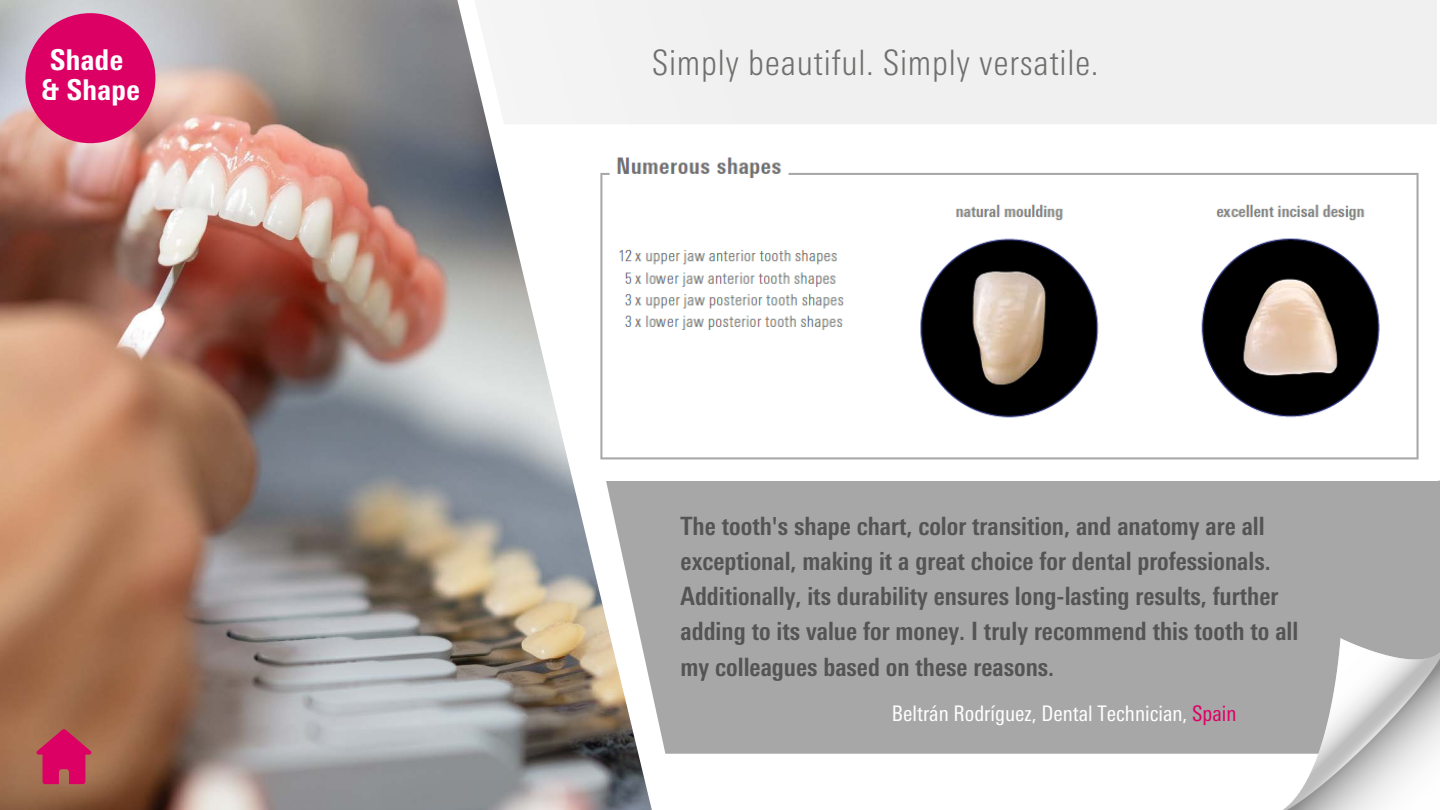
<style>
.page{position:relative;width:1440px;height:810px;background:#fff}
.page>*{position:absolute;margin:0;border:0;box-sizing:border-box;transform-origin:0 0}
.t1{font:300 condensed 35px "Univers Next Pro";letter-spacing:.02em;color:#6f6f6e}
.t2{font:800 condensed 28.6px "Univers Next Pro";letter-spacing:.015em;color:#fff}
.t3{font:700 condensed 25.2px/35.2px "Univers Next Pro";color:#545454}
.t4{font:condensed 21.4px "Univers Next Pro";color:#fff}
.s1{color:#dd0064}
</style>
<div class="page">
<div style="left:652px;top:0;width:785px;height:124px;background:#f0f0f0"></div>
<img style="left:0;top:0;width:652px;height:810px">
<div style="left:25px;top:13px;width:130px;height:130px;background:#dd0064;border-radius:50%"></div>
<div style="left:606px;top:481px;width:834px;height:273px;background:#a7a7a8"></div>
<img style="left:1271px;top:638px;width:169px;height:172px">
<svg style="left:36px;top:729px;width:56px;height:55px;background:#c72b5c"></svg>
<img style="left:583px;top:139px;width:836px;height:341px">
<p class="t2" style="left:50px;top:48px;width:75px">Shade</p>
<p class="t1" style="left:652px;top:49px;width:448px">Simply beautiful. Simply versatile.</p>
<p class="t2" style="left:41px;top:78px;width:100px">&amp; Shape</p>
<p class="t3" style="left:681px;top:511px;width:619px">The tooth's shape chart, color transition, and anatomy are all exceptional, making it a great choice for dental professionals.<br>Additionally, its durability ensures long-lasting results, further adding to its value for money. I truly recommend this tooth to all my colleagues based on these reasons.</p>
<p class="t4" style="left:892px;top:705px;width:346px">Beltrán Rodríguez, Dental Technician, <span class="s1">Spain</span></p>
</div>
